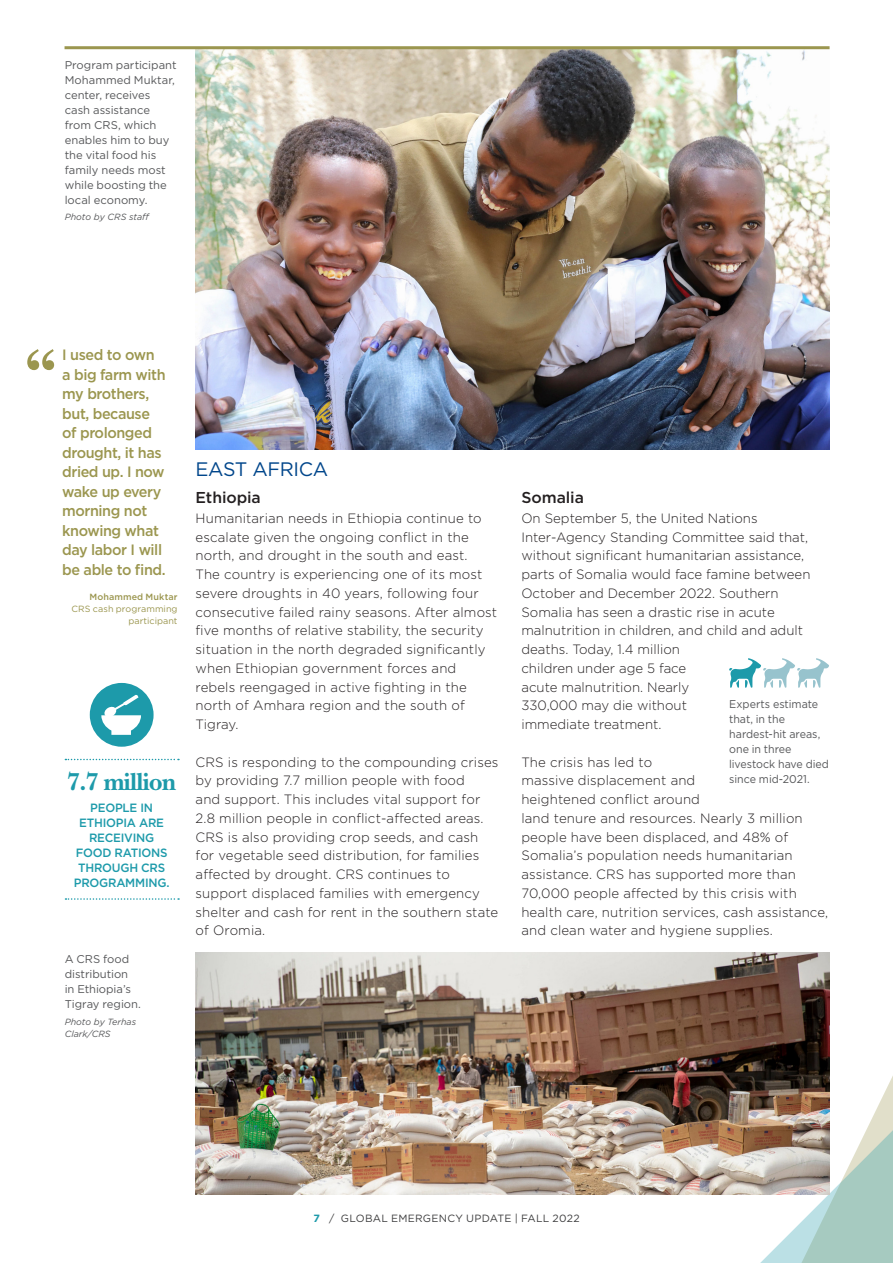
<style>
.page{position:relative;width:893px;height:1263px;background:#fff}
.page>*{position:absolute;margin:0;border:0;box-sizing:border-box;transform-origin:0 0}
.t1{font:700 67.5px "New Baskerville Std";color:#9b964f}
.Main_head_baskervill{font:700 25.5px "New Baskerville Std";letter-spacing:-.03em;color:#1d9aaa}
.H1_A{font:19.5px "Gotham";letter-spacing:-.02em;color:#01468b}
.t2{font:500 15.75px "Gotham";letter-spacing:-.005em;color:#231f20}
.t3{font:500 15px/19.5px "Gotham";letter-spacing:-.03em;color:#9b964f;scale:.96 1}
.Body_copy{font:300 13.5px/18.8px "Gotham";letter-spacing:.01em;color:#231f20}
.Body_1{font:500 12px/15px "Gotham";letter-spacing:-.02em;color:#1d9aaa;text-align:center}
.Photo_caption{font:11.25px/15px "Gotham";color:#57585a}
.Photo_caption-2{font:11.25px/15px "Gotham";color:#57585a;scale:.95 1}
.t4{font:10.5px "Gotham";letter-spacing:.02em;color:#3e3e3f}
.Pull_quote_byline{font:9px/12px "Gotham";letter-spacing:.005em;color:#9b964f;text-align:right}
.Photo_caption-3{font:italic 9px/12px "Gotham";color:#57585a}
.s1{font-weight:500}
.s2{font-weight:700;color:#1d9aaa}
</style>
<div class="page">
<svg style="left:760px;top:1076px;width:133px;height:187px"></svg>
<img style="left:196px;top:49px;width:633px;height:400px">
<img style="left:196px;top:953px;width:634px;height:242px">
<hr style="left:65px;top:46px;width:765px;height:3px;background:#9b964f">
<svg style="left:65px;top:759px;width:114px;height:1px"></svg>
<svg style="left:65px;top:898px;width:114px;height:2px"></svg>
<div style="left:90px;top:683px;width:64px;height:64px;background:#1d9aaa;border-radius:50%"></div>
<svg style="left:101px;top:694px;width:40px;height:41px"></svg>
<img style="left:729px;top:658px;width:32px;height:30px">
<img style="left:763px;top:658px;width:32px;height:30px">
<img style="left:797px;top:658px;width:32px;height:30px">
<p class="Photo_caption" style="left:65px;top:57px;width:113px">Program participant<br>Mohammed Muktar, center, receives cash assistance from CRS, which enables him to buy the vital food his family needs most while boosting the local economy.</p>
<p class="Photo_caption-3" style="left:65px;top:211px;width:87px">Photo by CRS staff</p>
<p class="t1" style="left:24px;top:333px;width:35px">“</p>
<p class="t3" style="left:62px;top:345px;width:109px">I used to own a big farm with my brothers, but, because of prolonged drought, it has dried up. I now wake up every morning not knowing what day labor I will be able to find.</p>
<p class="Pull_quote_byline" style="left:71px;top:590px;width:108px"><span class="s1">Mohammed Muktar<br></span>CRS cash programming participant</p>
<p class="Main_head_baskervill" style="left:67px;top:767px;width:110px">7.7 million</p>
<p class="Body_1" style="left:74px;top:800px;width:97px">PEOPLE IN<br>ETHIOPIA ARE<br>RECEIVING<br>FOOD RATIONS<br>THROUGH CRS<br>PROGRAMMING.</p>
<p class="Photo_caption" style="left:65px;top:951px;width:78px">A CRS food distribution<br>in Ethiopia’s<br>Tigray region.</p>
<p class="Photo_caption-3" style="left:65px;top:1015px;width:73px">Photo by Terhas<br>Clark/CRS</p>
<p class="H1_A" style="left:196px;top:456px;width:134px">EAST AFRICA</p>
<h2 class="t2" style="left:196px;top:487px;width:67px">Ethiopia</h2>
<p class="Body_copy" style="left:196px;top:508px;width:303px">Humanitarian needs in Ethiopia continue to escalate given the ongoing conflict in the north, and drought in the south and east.<br>The country is experiencing one of its most severe droughts in 40 years, following four consecutive failed rainy seasons. After almost five months of relative stability, the security situation in the north degraded significantly when Ethiopian government forces and rebels reengaged in active fighting in the north of Amhara region and the south of Tigray.</p>
<p class="Body_copy" style="left:196px;top:752px;width:304px">CRS is responding to the compounding crises by providing 7.7 million people with food<br>and support. This includes vital support for 2.8 million people in conflict-affected areas.<br>CRS is also providing crop seeds, and cash for vegetable seed distribution, for families affected by drought. CRS continues to support displaced families with emergency shelter and cash for rent in the southern state of Oromia.</p>
<h2 class="t2" style="left:521px;top:487px;width:64px">Somalia</h2>
<p class="Body_copy" style="left:521px;top:508px;width:291px">On September 5, the United Nations Inter‑Agency Standing Committee said that, without significant humanitarian assistance, parts of Somalia would face famine between October and December 2022. Southern Somalia has seen a drastic rise in acute malnutrition in children, and child and adult deaths. Today, 1.4 million<br>children under age 5 face<br>acute malnutrition. Nearly<br>330,000 may die without<br>immediate treatment.</p>
<p class="Body_copy" style="left:521px;top:752px;width:308px">The crisis has led to<br>massive displacement and<br>heightened conflict around<br>land tenure and resources. Nearly 3 million people have been displaced, and 48% of Somalia’s population needs humanitarian assistance. CRS has supported more than 70,000 people affected by this crisis with health care, nutrition services, cash assistance, and clean water and hygiene supplies.</p>
<p class="Photo_caption-2" style="left:729px;top:696px;width:107px">Experts estimate that, in the hardest‑hit areas, one in three livestock have died since mid‑2021.</p>
<p class="t4" style="left:313px;top:1212px;width:268px"><span class="s2">7</span> / GLOBAL EMERGENCY UPDATE | FALL 2022</p>
</div>
